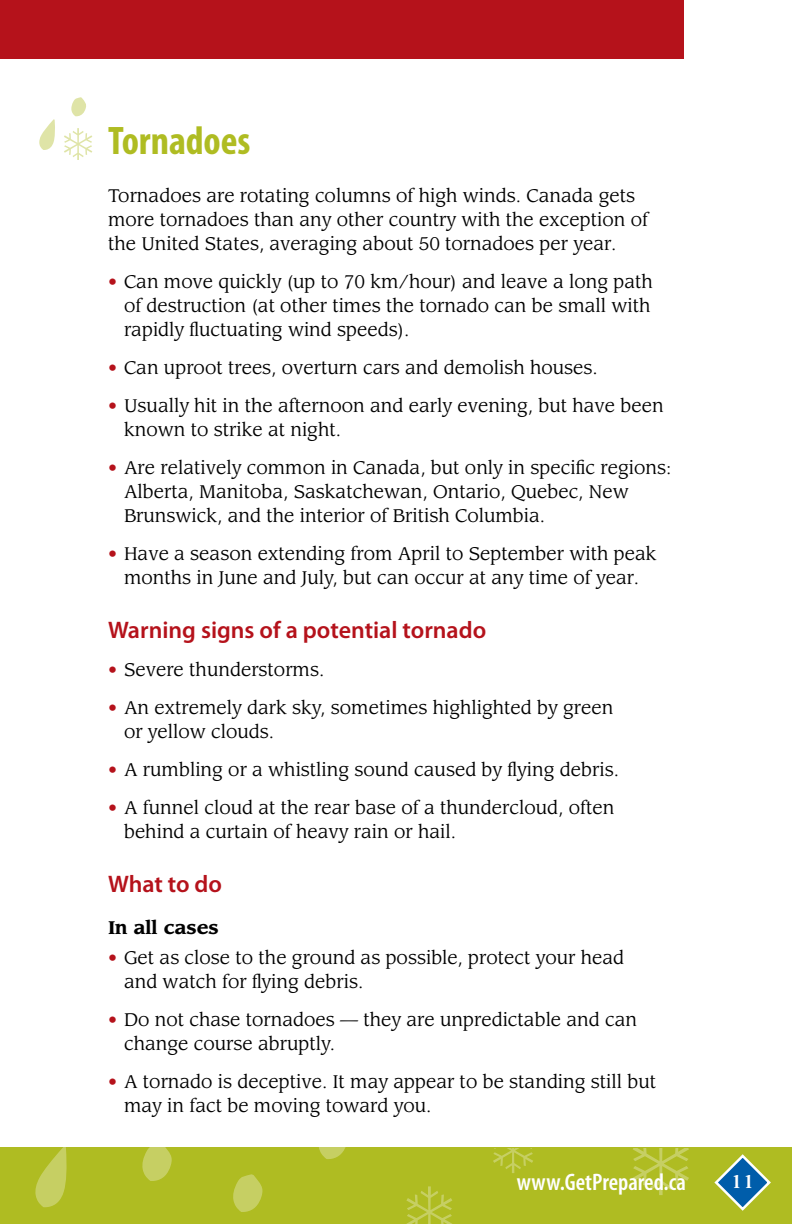
<style>
.page{position:relative;width:792px;height:1224px;background:#fff}
.page>*{position:absolute;margin:0;border:0;box-sizing:border-box;transform-origin:0 0}
.t1{font:700 condensed 40px "Myriad Pro";letter-spacing:-.005em;color:#afbc22}
.t2{font:600 24px "Myriad Pro";color:#b5121b}
.t3{font:600 condensed 24px "Myriad Pro";color:#fff}
.t4{font:18px/24px "Leawood";color:#000}
.t5{font:700 18px "Leawood";color:#000}
.t6{font:500 18px "Leawood Std";color:#fff}
.s1{font-weight:700;color:#b5121b}
</style>
<div class="page">
<div style="left:0;top:1148px;width:792px;height:76px;background:#afbc22"></div>
<svg style="left:406px;top:1186px;width:46px;height:38px"></svg>
<svg style="left:493px;top:1148px;width:40px;height:25px"></svg>
<svg style="left:633px;top:1148px;width:56px;height:47px"></svg>
<svg style="left:319px;top:1148px;width:26px;height:11px"></svg>
<svg style="left:233px;top:1174px;width:30px;height:38px"></svg>
<svg style="left:35px;top:1148px;width:137px;height:60px"></svg>
<div style="left:0;top:0;width:684px;height:59px;background:#b5121b"></div>
<svg style="left:714px;top:1154px;width:57px;height:57px"></svg>
<svg style="left:64px;top:128px;width:28px;height:32px"></svg>
<svg style="left:39px;top:119px;width:16px;height:31px"></svg>
<svg style="left:71px;top:97px;width:15px;height:19px"></svg>
<h1 class="t1" style="left:108px;top:116px;width:144px">Tornadoes</h1>
<p class="t4" style="left:108px;top:184px;width:541px">Tornadoes are rotating columns of high winds. Canada gets more tornadoes than any other country with the exception of the United States, averaging about 50 tornadoes per year.</p>
<p class="t4" style="left:124px;top:270px;width:530px;text-indent:-16px"><span class="s1">•</span> Can move quickly (up to 70 km/hour) and leave a long path of destruction (at other times the tornado can be small with rapidly fluctuating wind speeds).</p>
<p class="t4" style="left:108px;top:356px;width:491px"><span class="s1">•</span> Can uproot trees, overturn cars and demolish houses.</p>
<p class="t4" style="left:124px;top:394px;width:541px;text-indent:-16px"><span class="s1">•</span> Usually hit in the afternoon and early evening, but have been known to strike at night.</p>
<p class="t4" style="left:124px;top:456px;width:549px;text-indent:-16px"><span class="s1">•</span> Are relatively common in Canada, but only in specific regions:<br>Alberta, Manitoba, Saskatchewan, Ontario, Quebec, New<br>Brunswick, and the interior of British Columbia.</p>
<p class="t4" style="left:108px;top:542px;width:550px;text-align:center"><span class="s1">•</span> Have a season extending from April to September with peak months in June and July, but can occur at any time of year.</p>
<h2 class="t2" style="left:108px;top:615px;width:380px">Warning signs of a potential tornado</h2>
<p class="t4" style="left:108px;top:658px;width:218px"><span class="s1">•</span> Severe thunderstorms.</p>
<p class="t4" style="left:124px;top:696px;width:491px;text-indent:-16px"><span class="s1">•</span> An extremely dark sky, sometimes highlighted by green or yellow clouds.</p>
<p class="t4" style="left:108px;top:758px;width:513px"><span class="s1">•</span> A rumbling or a whistling sound caused by flying debris.</p>
<p class="t4" style="left:124px;top:796px;width:492px;text-indent:-16px"><span class="s1">•</span> A funnel cloud at the rear base of a thundercloud, often behind a curtain of heavy rain or hail.</p>
<h2 class="t2" style="left:108px;top:869px;width:116px">What to do</h2>
<p class="t5" style="left:108px;top:917px;width:112px">In all cases</p>
<p class="t4" style="left:124px;top:946px;width:502px;text-indent:-16px"><span class="s1">•</span> Get as close to the ground as possible, protect your head and watch for flying debris.</p>
<p class="t4" style="left:124px;top:1008px;width:515px;text-indent:-16px"><span class="s1">•</span> Do not chase tornadoes — they are unpredictable and can change course abruptly.</p>
<p class="t4" style="left:124px;top:1070px;width:534px;text-indent:-16px"><span class="s1">•</span> A tornado is deceptive. It may appear to be standing still but may in fact be moving toward you.</p>
<h2 class="t3" style="left:517px;top:1167px;width:171px">www.GetPrepared.ca</h2>
<p class="t6" style="left:731px;top:1170px;width:26px">11</p>
</div>
